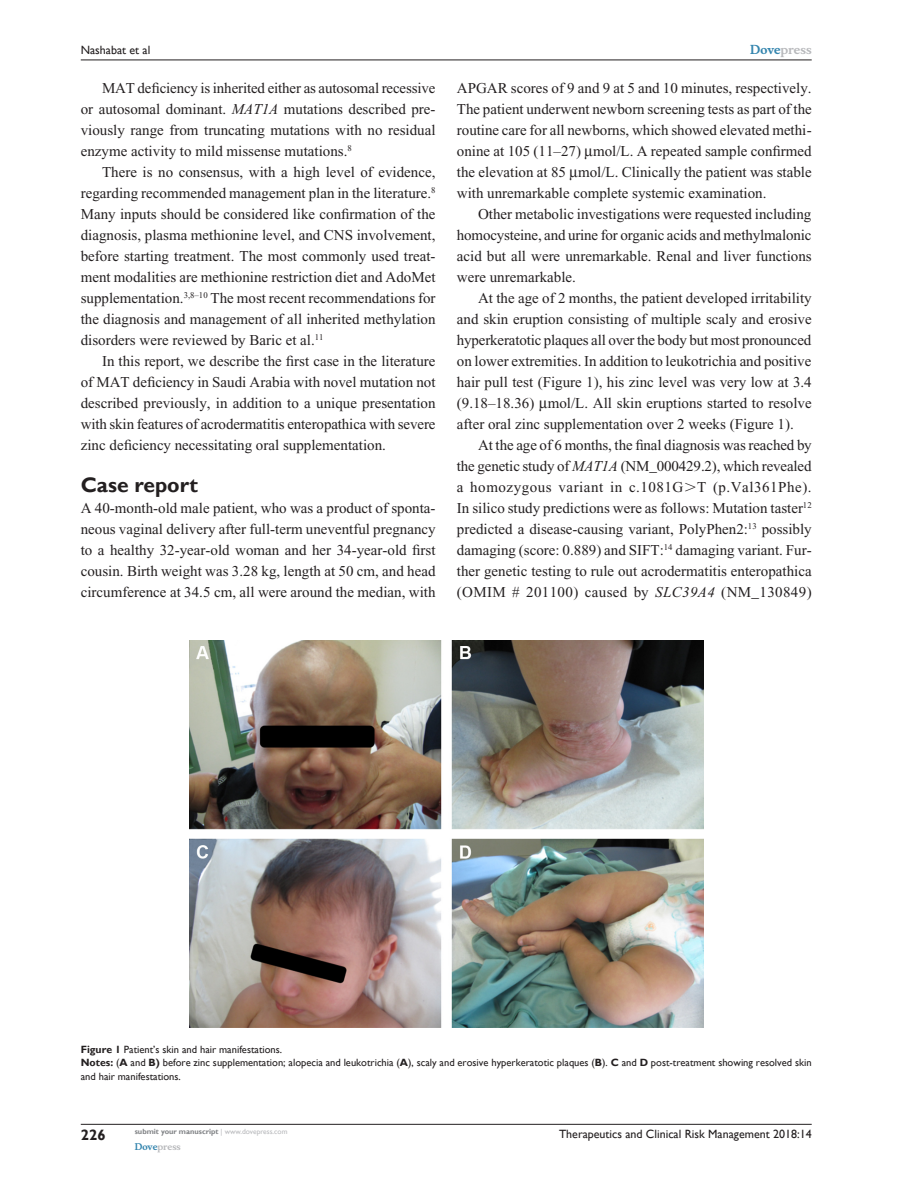
<style>
.page{position:relative;width:918px;height:1188px;background:#fff}
.page>*{position:absolute;margin:0;border:0;box-sizing:border-box;transform-origin:0 0}
.t1{font:700 21px "Gill Sans";color:#231f20}
.Tx{font:15px/21px "Times New Roman";color:#231f20;text-align:justify}
.TxF{font:15px/21px "Times New Roman";color:#231f20;text-align:justify}
.RunFolio-V{font:700 15px "Gill Sans";color:#231f20}
.RunF-V{font:12px "Gill Sans";color:#231f20}
.RunH-V{font:12px "Gill Sans";color:#231f20}
.RunH-Brand-V{font:700 12px "Musee";color:#b8b9bc}
.FigSNRI{font:10.5px/13.5px "Gill Sans";color:#231f20}
.FigC{font:10.5px "Gill Sans";color:#231f20}
.RunF-Brand-V{font:700 9px "Musee";color:#b8b9bc}
.RunF-SubmityourMS-V{font:700 7.5px "Gill Sans";color:#808285}
.s1{font-style:italic}
.s2{color:#3485ae}
.s3{font-family:"Mathematical Pi One"}
.s4{font-weight:700}
.s5{font-weight:400;color:#b8b9bc}
</style>
<div class="page">
<hr style="left:81px;top:1124px;width:731px;height:1px;background:#231f20">
<hr style="left:81px;top:60px;width:731px;height:1px;background:#231f20">
<img style="left:189px;top:640px;width:514px;height:387px">
<p class="RunH-V" style="left:81px;top:43px;width:71px">Nashabat et al</p>
<p class="Tx" style="left:81px;top:77px;width:356px;text-indent:21px">MAT deficiency is inherited either as autosomal recessive or autosomal dominant. <span class="s1">MAT1A</span> mutations described pre&shy;viously range from truncating mutations with no residual enzyme activity to mild missense mutations.<sup>8</sup></p>
<p class="Tx" style="left:81px;top:161px;width:356px;text-indent:21px">There is no consensus, with a high level of evidence, regarding recommended management plan in the literature.<sup>8<br></sup>Many inputs should be considered like confirmation of the diagnosis, plasma methionine level, and CNS involvement, before starting treatment. The most commonly used treat&shy;ment modalities are methionine restriction diet and AdoMet supplementation.<sup>3,8–10</sup> The most recent recommendations for the diagnosis and management of all inherited methylation disorders were reviewed by Baric et al.<sup>11</sup></p>
<p class="Tx" style="left:81px;top:350px;width:356px;text-indent:21px">In this report, we describe the first case in the literature of MAT deficiency in Saudi Arabia with novel mutation not described previously, in addition to a unique presentation with skin features of acrodermatitis enteropathica with severe zinc deficiency necessitating oral supplementation.</p>
<h1 class="t1" style="left:81px;top:472px;width:119px">Case report</h1>
<p class="TxF" style="left:81px;top:497px;width:356px">A 40-month-old male patient, who was a product of sponta&shy;neous vaginal delivery after full-term uneventful pregnancy to a healthy 32-year-old woman and her 34-year-old first cousin. Birth weight was 3.28 kg, length at 50 cm, and head circumference at 34.5 cm, all were around the median, with</p>
<p class="RunH-Brand-V" style="left:750px;top:43px;width:63px"><span class="s2">Dove</span>press</p>
<p class="TxF" style="left:457px;top:77px;width:357px">APGAR scores of 9 and 9 at 5 and 10 minutes, respectively.<br>The patient underwent newborn screening tests as part of the routine care for all newborns, which showed elevated methi&shy;onine at 105 (11–27) mol/L. A repeated sample confirmed the elevation at 85 mol/L. Clinically the patient was stable with unremarkable complete systemic examination.</p>
<p class="Tx" style="left:457px;top:203px;width:356px;text-indent:21px">Other metabolic investigations were requested including homocysteine, and urine for organic acids and methylmalonic acid but all were unremarkable. Renal and liver functions were unremarkable.</p>
<p class="Tx" style="left:457px;top:287px;width:356px;text-indent:21px">At the age of 2 months, the patient developed irritability and skin eruption consisting of multiple scaly and erosive hyperkeratotic plaques all over the body but most pronounced on lower extremities. In addition to leukotrichia and positive hair pull test (Figure 1), his zinc level was very low at 3.4 (9.18–18.36) mol/L. All skin eruptions started to resolve after oral zinc supplementation over 2 weeks (Figure 1).</p>
<p class="Tx" style="left:457px;top:434px;width:356px;text-indent:21px">At the age of 6 months, the final diagnosis was reached by the genetic study of <span class="s1">MAT1A</span> (NM_000429.2), which revealed a homozygous variant in c.1081G<span class="s3">.</span>T (p.Val361Phe).<br>In silico study predictions were as follows: Mutation taster<sup>12 </sup>predicted a disease-causing variant, PolyPhen2:<sup>13</sup> possibly damaging (score: 0.889) and SIFT:<sup>14</sup> damaging variant. Fur&shy;ther genetic testing to rule out acrodermatitis enteropathica (OMIM # 201100) caused by <span class="s1">SLC39A4</span> (NM_130849)</p>
<p class="FigC" style="left:81px;top:1043px;width:203px"><span class="s4">Figure 1</span> Patient’s skin and hair manifestations.</p>
<p class="FigSNRI" style="left:81px;top:1056px;width:732px"><span class="s4">Notes:</span> (<span class="s4">A</span> and <span class="s4">B)</span> before zinc supplementation; alopecia and leukotrichia (<span class="s4">A</span>), scaly and erosive hyperkeratotic plaques (<span class="s4">B</span>). <span class="s4">C</span> and <span class="s4">D</span> post-treatment showing resolved skin and hair manifestations.</p>
<p class="RunFolio-V" style="left:81px;top:1126px;width:26px">226</p>
<p class="RunF-SubmityourMS-V" style="left:135px;top:1127px;width:154px">submit your manuscript <span class="s5">| www.dovepress.com</span></p>
<p class="RunF-Brand-V" style="left:135px;top:1141px;width:48px"><span class="s2">Dove</span>press</p>
<p class="RunF-V" style="left:559px;top:1127px;width:254px">Therapeutics and Clinical Risk Management 2018:14</p>
</div>
